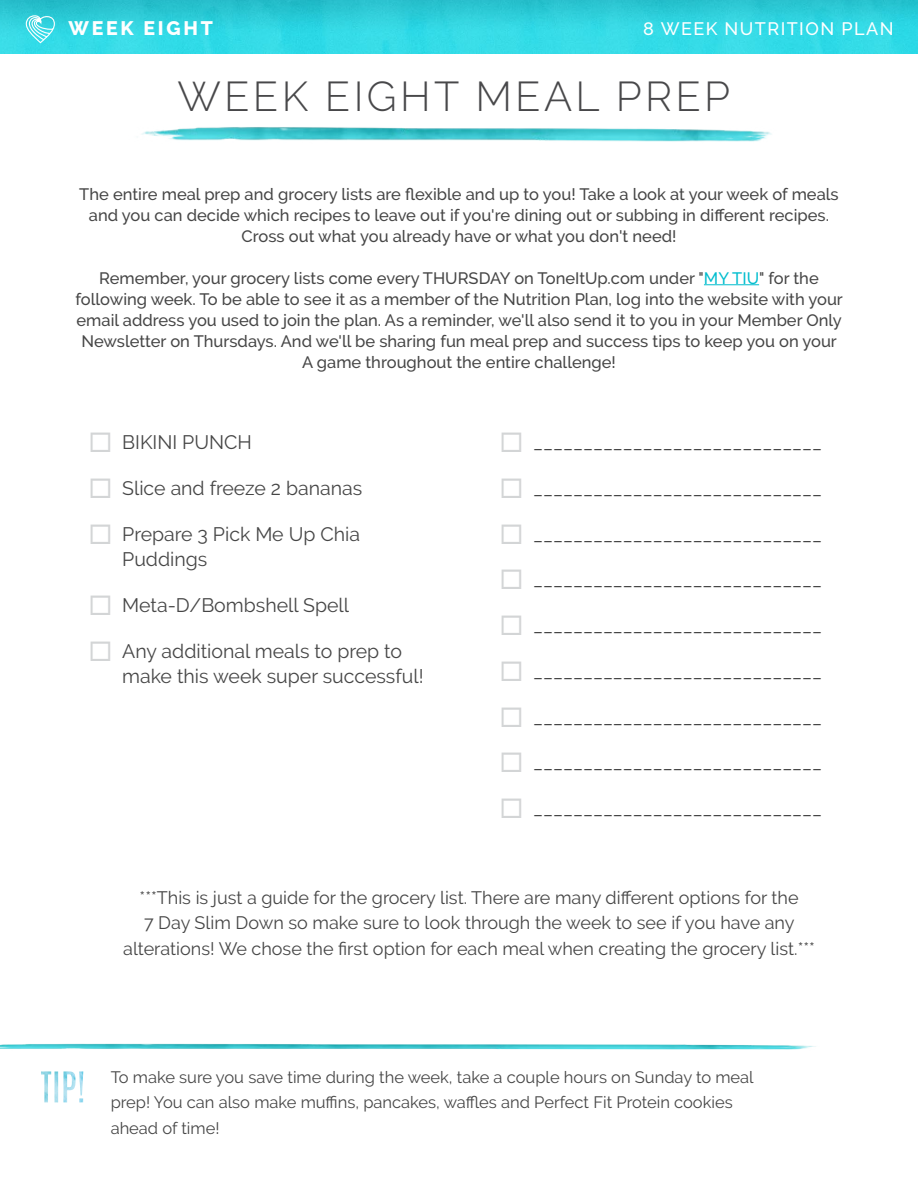
<style>
.page{position:relative;width:918px;height:1188px;background:#fff}
.page>*{position:absolute;margin:0;border:0;box-sizing:border-box;transform-origin:0 0}
.t1{font:300 41.55px "Raleway";letter-spacing:.08em;color:#48484a}
.t2{font:19.5px/25.5px "Raleway";color:#464646}
.t3{font:800 19.5px "Raleway";letter-spacing:.14em;color:#fff}
.t4{font:18px/25.5px "Raleway";color:#464646;text-align:center}
.t5{font:500 18px "Raleway";letter-spacing:.08em;color:#fff}
.t6{font:500 16.5px/21px "Raleway";color:#464646;text-align:center}
.t7{font:16.5px/25.5px "Raleway";color:#464646}
.s1{color:#00bdce}
.s2{color:#d3d5d6}
</style>
<div class="page">
<img style="left:0;top:0;width:918px;height:54px">
<svg style="left:26px;top:15px;width:29px;height:39px"></svg>
<img style="left:41px;top:1071px;width:42px;height:31px">
<img style="left:0;top:1043px;width:816px;height:7px">
<hr style="left:704px;top:284px;width:55px;height:1px;background:#00bdce">
<img style="left:142px;top:127px;width:630px;height:15px">
<p class="t3" style="left:68px;top:17px;width:146px">WEEK EIGHT</p>
<p class="t5" style="left:643px;top:18px;width:252px">8 WEEK NUTRITION PLAN</p>
<h1 class="t1" style="left:177px;top:72px;width:554px">WEEK EIGHT MEAL PREP</h1>
<p class="t6" style="left:79px;top:183px;width:761px">The entire meal prep and grocery lists are flexible and up to you! Take a look at your week of meals and you can decide which recipes to leave out if you're dining out or subbing in different recipes.<br>Cross out what you already have or what you don't need!</p>
<p class="t6" style="left:75px;top:267px;width:769px">Remember, your grocery lists come every THURSDAY on ToneItUp.com under "<span class="s1">MY TIU</span>" for the following week. To be able to see it as a member of the Nutrition Plan, log into the website with your email address you used to join the plan. As a reminder, we'll also send it to you in your Member Only Newsletter on Thursdays. And we'll be sharing fun meal prep and success tips to keep you on your A game throughout the entire challenge!</p>
<p class="t2" style="left:89px;top:429px;width:165px"><span class="s2">◻</span> BIKINI PUNCH</p>
<p class="t2" style="left:89px;top:475px;width:275px"><span class="s2">◻</span> Slice and freeze 2 bananas</p>
<p class="t2" style="left:122px;top:521px;width:239px;text-indent:-34px"><span class="s2">◻</span> Prepare 3 Pick Me Up Chia<br>Puddings</p>
<p class="t2" style="left:89px;top:592px;width:262px"><span class="s2">◻</span> Meta-D/Bombshell Spell</p>
<p class="t2" style="left:122px;top:638px;width:303px;text-indent:-34px"><span class="s2">◻</span> Any additional meals to prep to make this week super successful!</p>
<p class="t2" style="left:500px;top:429px;width:324px"><span class="s2">◻</span> _____________________________</p>
<p class="t2" style="left:500px;top:475px;width:324px"><span class="s2">◻</span> _____________________________</p>
<p class="t2" style="left:500px;top:521px;width:324px"><span class="s2">◻</span> _____________________________</p>
<p class="t2" style="left:500px;top:567px;width:324px"><span class="s2">◻</span> _____________________________</p>
<p class="t2" style="left:500px;top:612px;width:324px"><span class="s2">◻</span> _____________________________</p>
<p class="t2" style="left:500px;top:658px;width:324px"><span class="s2">◻</span> _____________________________</p>
<p class="t2" style="left:500px;top:704px;width:324px"><span class="s2">◻</span> _____________________________</p>
<p class="t2" style="left:500px;top:750px;width:324px"><span class="s2">◻</span> _____________________________</p>
<p class="t2" style="left:500px;top:795px;width:324px"><span class="s2">◻</span> _____________________________</p>
<p class="t4" style="left:123px;top:885px;width:693px">***This is just a guide for the grocery list. There are many different options for the<br>7 Day Slim Down so make sure to look through the week to see if you have any alterations! We chose the first option for each meal when creating the grocery list.***</p>
<p class="t7" style="left:111px;top:1064px;width:645px">To make sure you save time during the week, take a couple hours on Sunday to meal prep! You can also make muffins, pancakes, waffles and Perfect Fit Protein cookies ahead of time!</p>
</div>
